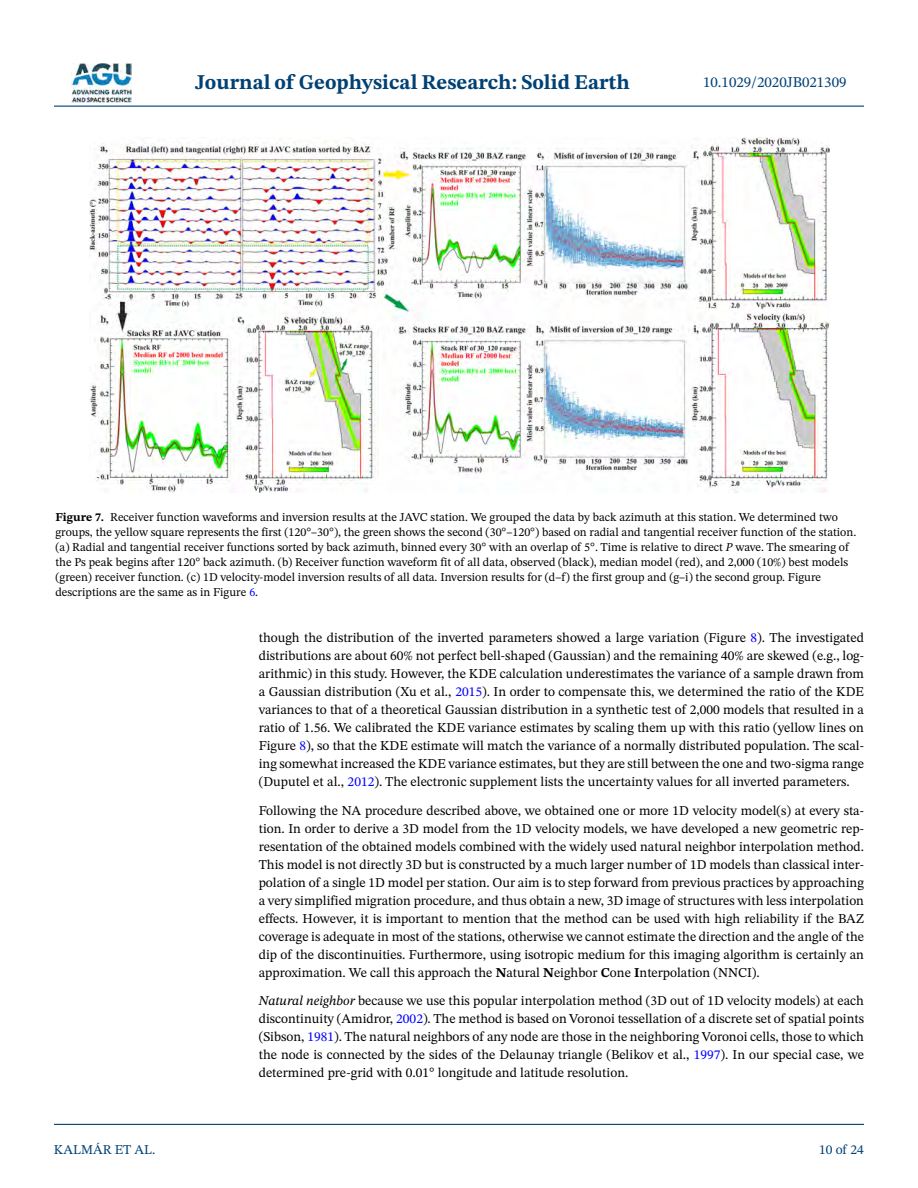
<style>
.page{position:relative;width:918px;height:1188px;background:#fff}
.page>*{position:absolute;margin:0;border:0;box-sizing:border-box;transform-origin:0 0}
.t1{font:700 21px "STIX Two Text";color:#004174}
.t2{font:15px "STIX Two Text";color:#004174}
.t3{font:13.5px/18px "STIX Two Text";color:#000;text-align:justify}
.t4{font:13.5px "STIX Two Text";color:#004174}
.t5{font:12px/15px "STIX Two Text";color:#000}
.s1{font-weight:700}
.s2{font-style:italic}
.s3{color:#00f}
</style>
<div class="page">
<hr style="left:54px;top:106px;width:810px;height:1px;background:#004174">
<hr style="left:54px;top:1124px;width:810px;height:1px;background:#004174">
<img style="left:71px;top:63px;width:60px;height:39px">
<img style="left:90px;top:137px;width:740px;height:355px">
<h1 class="t1" style="left:195px;top:67px;width:436px">Journal of Geophysical Research: Solid Earth</h1>
<p class="t2" style="left:703px;top:72px;width:145px">10.1029/2020JB021309</p>
<p class="t5" style="left:56px;top:509px;width:802px"><span class="s1">Figure 7.</span> Receiver function waveforms and inversion results at the JAVC station. We grouped the data by back azimuth at this station. We determined two groups, the yellow square represents the first (120°–30°), the green shows the second (30°–120°) based on radial and tangential receiver function of the station. (a) Radial and tangential receiver functions sorted by back azimuth, binned every 30° with an overlap of 5°. Time is relative to direct <span class="s2">P</span> wave. The smearing of the Ps peak begins after 120° back azimuth. (b) Receiver function waveform fit of all data, observed (black), median model (red), and 2,000 (10%) best models (green) receiver function. (c) 1D velocity-model inversion results of all data. Inversion results for (d–f) the first group and (g–i) the second group. Figure descriptions are the same as in Figure <span class="s3">6</span>.</p>
<p class="t4" style="left:54px;top:1140px;width:103px">KALMÁR ET AL.</p>
<p class="t3" style="left:259px;top:629px;width:607px">though the distribution of the inverted parameters showed a large variation (Figure <span class="s3">8</span>). The investigated distributions are about 60% not perfect bell-shaped (Gaussian) and the remaining 40% are skewed (e.g., log&shy;arithmic) in this study. However, the KDE calculation underestimates the variance of a sample drawn from a Gaussian distribution (Xu et al., <span class="s3">2015</span>). In order to compensate this, we determined the ratio of the KDE variances to that of a theoretical Gaussian distribution in a synthetic test of 2,000 models that resulted in a ratio of 1.56. We calibrated the KDE variance estimates by scaling them up with this ratio (yellow lines on Figure <span class="s3">8</span>), so that the KDE estimate will match the variance of a normally distributed population. The scal&shy;ing somewhat increased the KDE variance estimates, but they are still between the one and two-sigma range (Duputel et al., <span class="s3">2012</span>). The electronic supplement lists the uncertainty values for all inverted parameters.</p>
<p class="t3" style="left:259px;top:801px;width:607px">Following the NA procedure described above, we obtained one or more 1D velocity model(s) at every sta&shy;tion. In order to derive a 3D model from the 1D velocity models, we have developed a new geometric rep&shy;resentation of the obtained models combined with the widely used natural neighbor interpolation method.<br>This model is not directly 3D but is constructed by a much larger number of 1D models than classical inter&shy;polation of a single 1D model per station. Our aim is to step forward from previous practices by approaching a very simplified migration procedure, and thus obtain a new, 3D image of structures with less interpolation effects. However, it is important to mention that the method can be used with high reliability if the BAZ coverage is adequate in most of the stations, otherwise we cannot estimate the direction and the angle of the dip of the discontinuities. Furthermore, using isotropic medium for this imaging algorithm is certainly an approximation. We call this approach the <span class="s1">N</span>atural <span class="s1">N</span>eighbor <span class="s1">C</span>one <span class="s1">I</span>nterpolation (NNCI).</p>
<p class="t3" style="left:259px;top:992px;width:607px"><span class="s2">Natural neighbor</span> because we use this popular interpolation method (3D out of 1D velocity models) at each discontinuity (Amidror, <span class="s3">2002</span>). The method is based on Voronoi tessellation of a discrete set of spatial points (Sibson, <span class="s3">1981</span>). The natural neighbors of any node are those in the neighboring Voronoi cells, those to which the node is connected by the sides of the Delaunay triangle (Belikov et al., <span class="s3">1997</span>). In our special case, we determined pre-grid with 0.01° longitude and latitude resolution.</p>
<p class="t4" style="left:819px;top:1140px;width:46px">10 of 24</p>
</div>
